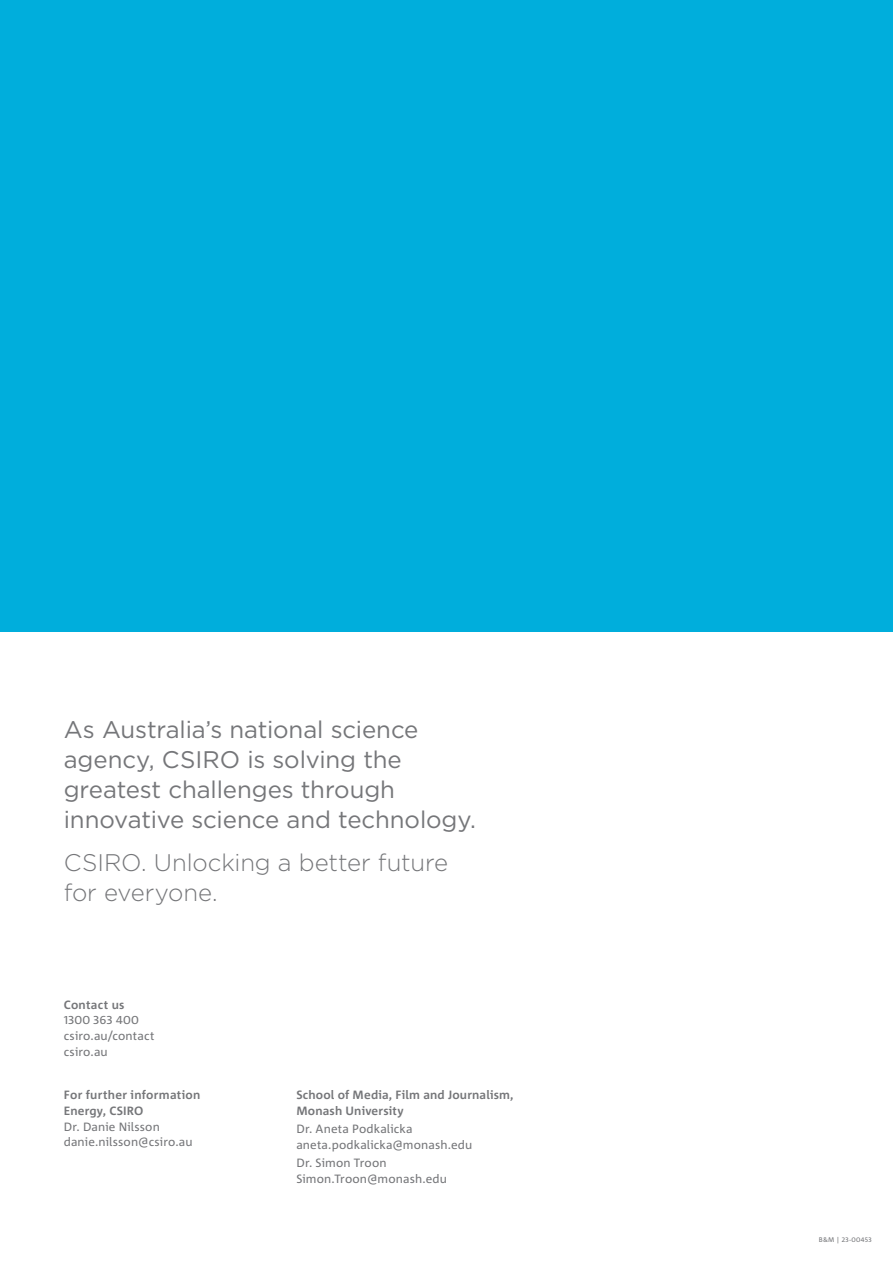
<style>
.page{position:relative;width:893px;height:1263px;background:#fff}
.page>*{position:absolute;margin:0;border:0;box-sizing:border-box;transform-origin:0 0}
.Back_Cov__Copy{font:24px/30px "Gotham";letter-spacing:-.005em;color:#757679}
.Back_Cov__Copy-2{font:300 24px/30px "Gotham";letter-spacing:-.005em;color:#757679}
.Back_Cov__Subhead{font:12px/15.8px "Corpid C1";letter-spacing:.01em;color:#757679}
.Back_Cov__Copy-3{font:12px/15.8px "Corpid C1";letter-spacing:.01em;color:#757679}
.Back_Cov__Subhead-2{font:700 12px/15.8px "Corpid C1";letter-spacing:.015em;color:#757679}
.Back_Cov__Heading{font:700 12px "Corpid C1";letter-spacing:.025em;color:#757679}
.t1{font:6.75px "Corpid C1";letter-spacing:.04em;color:#757679}
</style>
<div class="page">
<div style="left:0;top:0;width:893px;height:631px;background:#00aedc"></div>
<p class="Back_Cov__Copy" style="left:64px;top:714px;width:414px">As Australia’s national science agency, CSIRO is solving the greatest challenges through innovative science and technology.</p>
<p class="Back_Cov__Copy-2" style="left:64px;top:846px;width:386px">CSIRO. Unlocking a better future for everyone.</p>
<p class="Back_Cov__Heading" style="left:64px;top:997px;width:62px">Contact us</p>
<p class="Back_Cov__Copy-3" style="left:64px;top:1012px;width:77px">1300 363 400</p>
<p class="Back_Cov__Copy-3" style="left:64px;top:1028px;width:92px">csiro.au/contact</p>
<p class="Back_Cov__Copy-3" style="left:64px;top:1043px;width:45px">csiro.au</p>
<p class="Back_Cov__Heading" style="left:64px;top:1087px;width:138px">For further information</p>
<p class="Back_Cov__Subhead-2" style="left:64px;top:1102px;width:81px">Energy, CSIRO</p>
<p class="Back_Cov__Copy-3" style="left:64px;top:1118px;width:130px">Dr. Danie Nilsson danie.nilsson@csiro.au</p>
<p class="Back_Cov__Subhead-2" style="left:296px;top:1087px;width:219px">School of Media, Film and Journalism,<br>Monash University</p>
<p class="Back_Cov__Subhead" style="left:296px;top:1121px;width:177px">Dr. Aneta Podkalicka aneta.podkalicka@monash.edu</p>
<p class="Back_Cov__Subhead" style="left:296px;top:1155px;width:152px">Dr. Simon Troon<br>Simon.Troon@monash.edu</p>
<p class="t1" style="left:819px;top:1235px;width:54px">B&amp;M | 23-00453</p>
</div>
